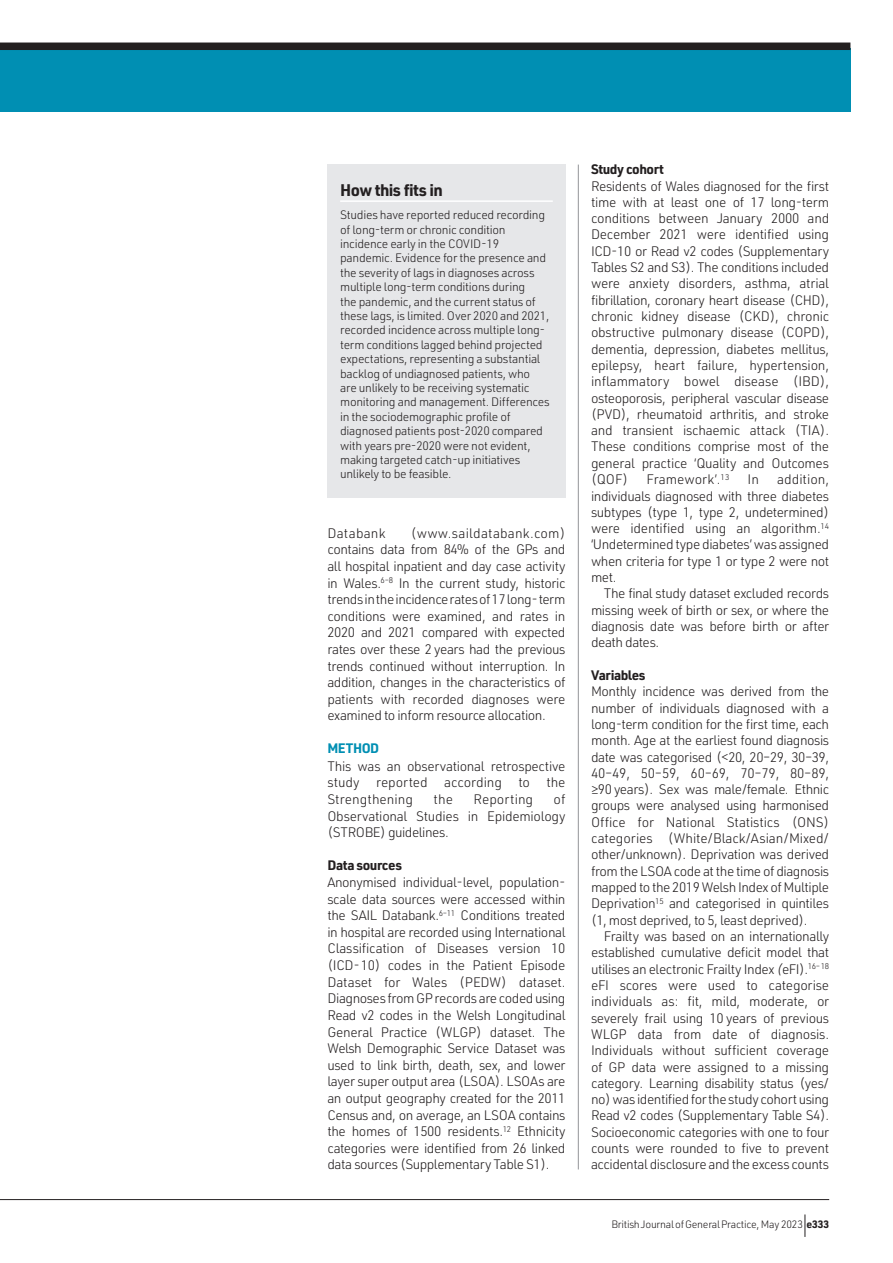
<style>
.page{position:relative;width:893px;height:1263px;background:#fff}
.page>*{position:absolute;margin:0;border:0;box-sizing:border-box;transform-origin:0 0}
.t1{font:700 16.5px "URWDIN";letter-spacing:-.035em;color:#231f20}
.t2{font:300 13.5px/16.4px "URWDIN";letter-spacing:-.03em;color:#231f20;text-align:justify}
.t3{font:700 13.5px "URWDIN";letter-spacing:-.035em;color:#231f20}
.t4{font:300 13.5px "URWDIN";letter-spacing:-.005em;color:#231f20}
.t5{font:300 13.5px "URWDIN";color:#231f20}
.t6{font:300 13.5px "URWDIN";letter-spacing:.01em;color:#231f20}
.t7{font:700 13.5px "URWDIN";letter-spacing:-.035em;color:#008fb3}
.t8{font:300 12px/14.4px "URWDIN";letter-spacing:-.025em;color:#231f20}
.t9{font:300 10.5px "URWDIN";letter-spacing:-.025em;color:#231f20}
.s1{font-style:italic}
.s2{font-weight:700}
</style>
<div class="page">
<div style="left:0;top:48px;width:850px;height:63px;background:#008fb3"></div>
<div style="left:0;top:43px;width:850px;height:7px;background:#231f20"></div>
<hr style="left:578px;top:165px;width:1px;height:1004px;background:#939598">
<div style="left:327px;top:165px;width:239px;height:333px;background:#e6e7e9"></div>
<hr style="left:340px;top:200px;width:213px;height:2px;background:#fff">
<hr style="left:0;top:1199px;width:829px;height:1px;background:#231f20">
<svg style="left:805px;top:1214px;width:1px;height:23px"></svg>
<p class="t1" style="left:340px;top:179px;width:104px">How this fits in</p>
<p class="t8" style="left:340px;top:207px;width:211px">Studies have reported reduced recording of long-term or chronic condition incidence early in the COVID-19 pandemic. Evidence for the presence and the severity of lags in diagnoses across multiple long-term conditions during<br>the pandemic, and the current status of these lags, is limited. Over 2020 and 2021, recorded incidence across multiple long&shy;term conditions lagged behind projected expectations, representing a substantial backlog of undiagnosed patients, who are unlikely to be receiving systematic monitoring and management. Differences in the sociodemographic profile of diagnosed patients post-2020 compared with years pre-2020 were not evident, making targeted catch-up initiatives unlikely to be feasible.</p>
<p class="t2" style="left:327px;top:524px;width:240px;text-indent:83px">(www.saildatabank.com) contains data from 84% of the GPs and all hospital inpatient and day case activity in Wales.<sup>6–8</sup> In the current study, historic trends in the incidence rates of 17 long- term conditions were examined, and rates in 2020 and 2021 compared with expected rates over these 2 years had the previous trends continued without interruption. In addition, changes in the characteristics of patients with recorded diagnoses were examined to inform resource allocation.</p>
<p class="t7" style="left:327px;top:738px;width:53px">METHOD</p>
<p class="t2" style="left:327px;top:757px;width:240px">This was an observational retrospective study reported according to the Strengthening</p>
<p class="t6" style="left:327px;top:524px;width:60px">Databank</p>
<p class="t2" style="left:434px;top:790px;width:21px">the</p>
<p class="t5" style="left:473px;top:790px;width:61px">Reporting</p>
<p class="t2" style="left:327px;top:790px;width:240px;text-indent:226px">of Observational Studies in Epidemiology (STROBE) guidelines.</p>
<p class="t3" style="left:327px;top:856px;width:76px">Data sources</p>
<p class="t2" style="left:327px;top:873px;width:240px">Anonymised individual-level, population&shy;scale data sources were accessed within the SAIL Databank.<sup>6–11</sup> Conditions treated in hospital are recorded using International Classification of Diseases version 10 (ICD- 10) codes in the Patient Episode Dataset for Wales (PEDW) dataset.<br>Diagnoses from GP records are coded using Read v2 codes in the Welsh Longitudinal General Practice (WLGP) dataset. The Welsh Demographic Service Dataset was used to link birth, death, sex, and lower layer super output area (LSOA). LSOAs are an output geography created for the 2011<br>Census and, on average, an LSOA contains the homes of 1500 residents.<sup>12</sup> Ethnicity categories were identified from 26 linked data sources (Supplementary Table S1).</p>
<p class="t3" style="left:591px;top:160px;width:74px">Study cohort</p>
<p class="t2" style="left:591px;top:177px;width:240px">Residents of Wales diagnosed for the first time with at least one of 17 long-term conditions between January 2000 and December 2021 were identified using ICD-10 or Read v2 codes (Supplementary Tables S2 and S3). The conditions included were anxiety disorders, asthma, atrial fibrillation, coronary heart disease (CHD), chronic kidney disease (CKD), chronic obstructive pulmonary disease (COPD), dementia, depression, diabetes mellitus, epilepsy, heart failure, hypertension, inflammatory bowel disease (IBD), osteoporosis, peripheral vascular disease (PVD), rheumatoid arthritis, and stroke and transient ischaemic attack (TIA).<br>These conditions comprise most of the general practice ‘Quality and Outcomes (QOF)</p>
<p class="t4" style="left:646px;top:470px;width:85px">Framework’.<sup>13</sup></p>
<p class="t2" style="left:748px;top:471px;width:13px">In</p>
<p class="t2" style="left:591px;top:471px;width:240px;text-indent:186px">addition, individuals diagnosed with three diabetes subtypes (type 1, type 2, undetermined) were identified using an algorithm.<sup>14 </sup>‘Undetermined type diabetes’ was assigned when criteria for type 1 or type 2 were not met.</p>
<p class="t2" style="left:591px;top:585px;width:240px;text-indent:13px">The final study dataset excluded records missing week of birth or sex, or where the diagnosis date was before birth or after death dates.</p>
<p class="t3" style="left:591px;top:666px;width:56px">Variables</p>
<p class="t2" style="left:591px;top:683px;width:240px">Monthly incidence was derived from the number of individuals diagnosed with a long-term condition for the first time, each month. Age at the earliest found diagnosis date was categorised (&lt;20, 20–29, 30–39, 40–49, 50–59, 60–69, 70–79, 80–89, ≥90 years). Sex was male/female. Ethnic groups were analysed using harmonised Office for National Statistics (ONS) categories (White/Black/Asian/Mixed/ other/unknown). Deprivation was derived from the LSOA code at the time of diagnosis mapped to the 2019 Welsh Index of Multiple Deprivation<sup>15</sup> and categorised in quintiles (1, most deprived, to 5, least deprived).</p>
<p class="t2" style="left:591px;top:928px;width:240px;text-indent:13px">Frailty was based on an internationally established cumulative deficit model that utilises an electronic Frailty Index <span class="s1">(</span>eFI).<sup>16–</sup> <sup>18 </sup>eFI scores were used to categorise individuals as: fit, mild, moderate, or severely frail using 10 years of previous WLGP data from date of diagnosis.<br>Individuals without sufficient coverage of GP data were assigned to a missing category. Learning disability status (yes/ no) was identified for the study cohort using Read v2 codes (Supplementary Table S4).<br>Socioeconomic categories with one to four counts were rounded to five to prevent accidental disclosure and the excess counts</p>
<p class="t9" style="left:611px;top:1217px;width:219px">BritishJournalofGeneralPractice, May 2023 <span class="s2">e333</span></p>
</div>
